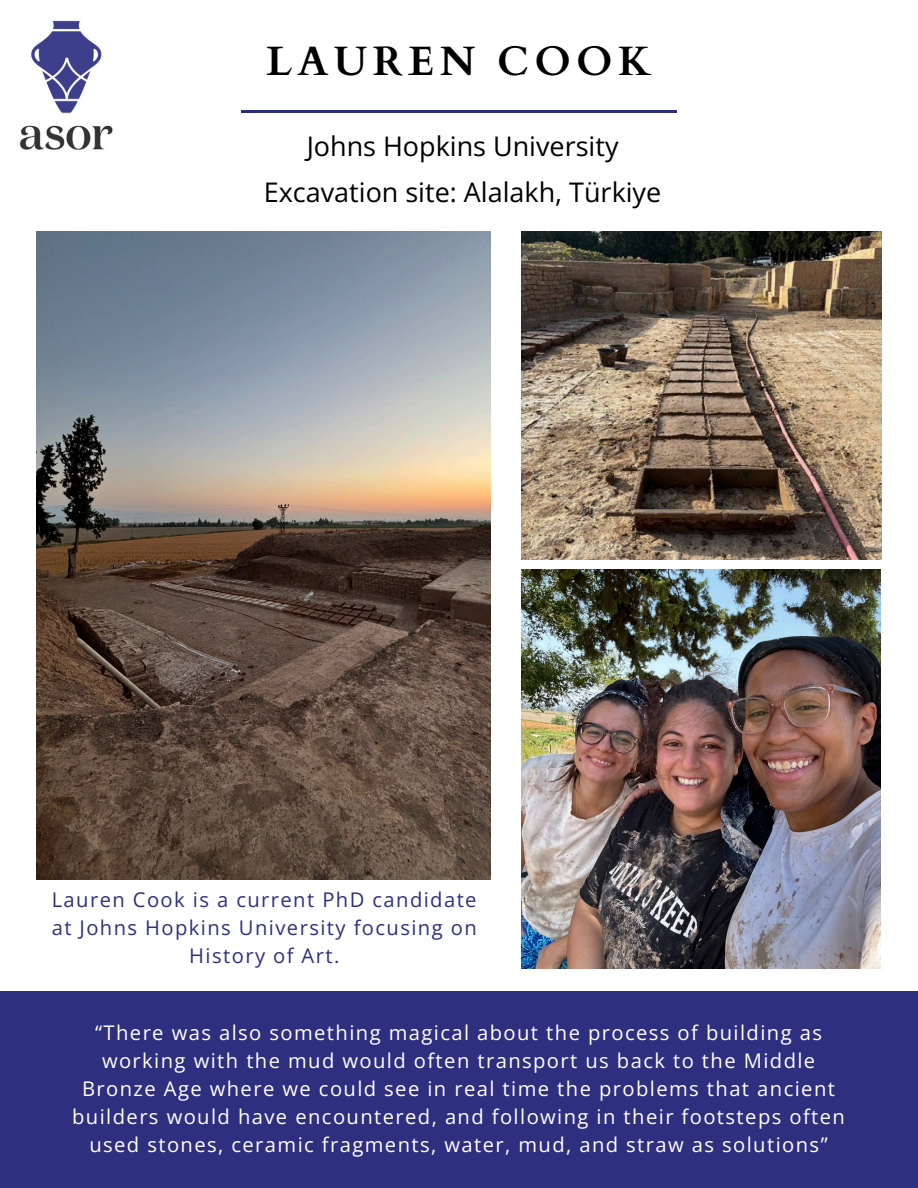
<style>
.page{position:relative;width:918px;height:1188px;background:#fff}
.page>*{position:absolute;margin:0;border:0;box-sizing:border-box;transform-origin:0 0}
.t1{font:700 41.1px "Cardo";letter-spacing:.13em;color:#000}
.t2{font:27px/46.2px "Open Sans";color:#000;text-align:center}
.t3{font:20.25px/28.2px "Open Sans";letter-spacing:.07em;color:#fff;text-align:center}
.t4{font:20.25px/28.2px "Open Sans";letter-spacing:.07em;color:#2f2f80;text-align:center}
</style>
<div class="page">
<img style="left:19px;top:20px;width:94px;height:130px">
<div style="left:0;top:991px;width:918px;height:197px;background:#2f2f80"></div>
<hr style="left:241px;top:110px;width:436px;height:2px;background:#2f2f80">
<img style="left:522px;top:569px;width:358px;height:400px">
<img style="left:521px;top:231px;width:360px;height:329px">
<img style="left:37px;top:231px;width:453px;height:648px">
<h1 class="t1" style="left:266px;top:34px;width:387px">LAUREN COOK</h1>
<p class="t2" style="left:264px;top:123px;width:399px">Johns Hopkins University<br>Excavation site: Alalakh, Türkiye</p>
<h2 class="t4" style="left:52px;top:885px;width:427px">Lauren Cook is a current PhD candidate at Johns Hopkins University focusing on<br>History of Art.</h2>
<p class="t3" style="left:72px;top:1018px;width:774px">“There was also something magical about the process of building as working with the mud would often transport us back to the Middle Bronze Age where we could see in real time the problems that ancient builders would have encountered, and following in their footsteps often used stones, ceramic fragments, water, mud, and straw as solutions”</p>
</div>
